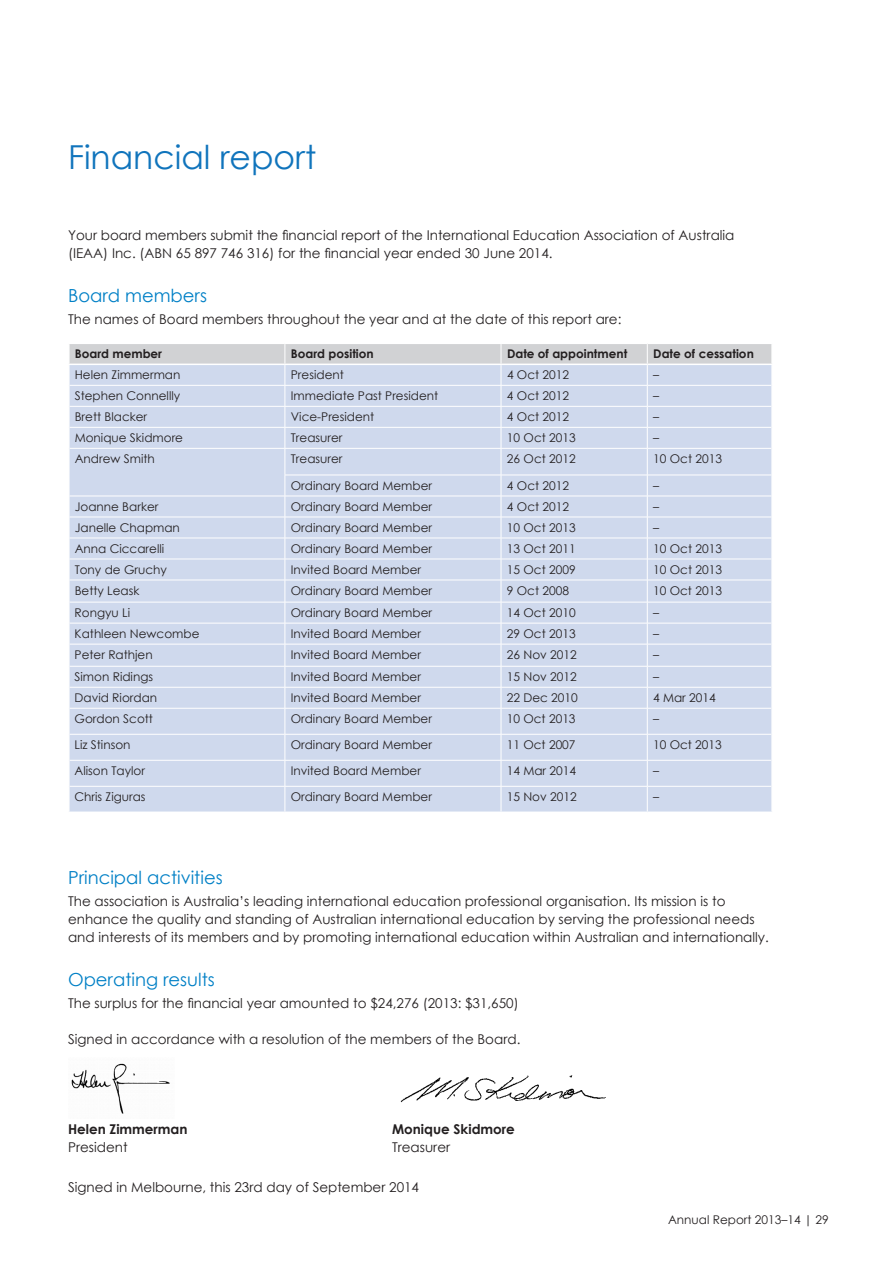
<style>
.page{position:relative;width:893px;height:1263px;background:#fff}
.page>*{position:absolute;margin:0;border:0;box-sizing:border-box;transform-origin:0 0}
.Main_heading{font:33px "Century Gothic";color:#1074bc}
.Heading_2_Blue{font:18px "Century Gothic";color:#0080c6}
.Body_text{font:13.5px/18px "Century Gothic";color:#231f20}
.Body_text-2{font:700 13.5px "Century Gothic";color:#231f20}
.t1{font:12px "Century Gothic";color:#231f20}
.t2{font:700 12px "Century Gothic";color:#231f20}
</style>
<div class="page">
<svg style="left:69px;top:344px;width:703px;height:467px;background:#d1daec"></svg>
<img style="left:71px;top:1063px;width:99px;height:51px">
<img style="left:400px;top:1076px;width:206px;height:27px">
<p class="Main_heading" style="left:68px;top:134px;width:250px">Financial report</p>
<p class="Body_text" style="left:68px;top:226px;width:668px">Your board members submit the financial report of the International Education Association of Australia (IEAA) Inc. (ABN 65 897 746 316) for the financial year ended 30 June 2014.</p>
<p class="Heading_2_Blue" style="left:68px;top:282px;width:140px">Board members</p>
<p class="Body_text" style="left:68px;top:310px;width:555px">The names of Board members throughout the year and at the date of this report are:</p>
<p class="t2" style="left:75px;top:345px;width:89px">Board member</p>
<p class="t2" style="left:291px;top:345px;width:84px">Board position</p>
<p class="t2" style="left:507px;top:345px;width:122px">Date of appointment</p>
<p class="t2" style="left:653px;top:345px;width:102px">Date of cessation</p>
<p class="t1" style="left:75px;top:367px;width:107px">Helen Zimmerman</p>
<p class="t1" style="left:291px;top:367px;width:54px">President</p>
<p class="t1" style="left:507px;top:367px;width:64px">4 Oct 2012</p>
<p class="t1" style="left:653px;top:367px;width:7px">–</p>
<p class="t1" style="left:75px;top:388px;width:107px">Stephen Connellly</p>
<p class="t1" style="left:291px;top:388px;width:149px">Immediate Past President</p>
<p class="t1" style="left:507px;top:388px;width:64px">4 Oct 2012</p>
<p class="t1" style="left:653px;top:388px;width:7px">–</p>
<p class="t1" style="left:75px;top:409px;width:74px">Brett Blacker</p>
<p class="t1" style="left:291px;top:409px;width:85px">Vice-President</p>
<p class="t1" style="left:507px;top:409px;width:64px">4 Oct 2012</p>
<p class="t1" style="left:653px;top:409px;width:7px">–</p>
<p class="t1" style="left:75px;top:430px;width:110px">Monique Skidmore</p>
<p class="t1" style="left:291px;top:430px;width:53px">Treasurer</p>
<p class="t1" style="left:507px;top:430px;width:70px">10 Oct 2013</p>
<p class="t1" style="left:653px;top:430px;width:7px">–</p>
<p class="t1" style="left:75px;top:451px;width:82px">Andrew Smith</p>
<p class="t1" style="left:291px;top:451px;width:53px">Treasurer</p>
<p class="t1" style="left:507px;top:451px;width:70px">26 Oct 2012</p>
<p class="t1" style="left:653px;top:451px;width:70px">10 Oct 2013</p>
<p class="t1" style="left:291px;top:477px;width:143px">Ordinary Board Member</p>
<p class="t1" style="left:507px;top:477px;width:64px">4 Oct 2012</p>
<p class="t1" style="left:653px;top:477px;width:7px">–</p>
<p class="t1" style="left:75px;top:498px;width:85px">Joanne Barker</p>
<p class="t1" style="left:291px;top:498px;width:143px">Ordinary Board Member</p>
<p class="t1" style="left:507px;top:498px;width:64px">4 Oct 2012</p>
<p class="t1" style="left:653px;top:498px;width:7px">–</p>
<p class="t1" style="left:75px;top:519px;width:107px">Janelle Chapman</p>
<p class="t1" style="left:291px;top:519px;width:143px">Ordinary Board Member</p>
<p class="t1" style="left:507px;top:519px;width:70px">10 Oct 2013</p>
<p class="t1" style="left:653px;top:519px;width:7px">–</p>
<p class="t1" style="left:75px;top:540px;width:91px">Anna Ciccarelli</p>
<p class="t1" style="left:291px;top:540px;width:143px">Ordinary Board Member</p>
<p class="t1" style="left:507px;top:540px;width:70px">13 Oct 2011</p>
<p class="t1" style="left:653px;top:540px;width:70px">10 Oct 2013</p>
<p class="t1" style="left:75px;top:561px;width:94px">Tony de Gruchy</p>
<p class="t1" style="left:291px;top:561px;width:132px">Invited Board Member</p>
<p class="t1" style="left:507px;top:561px;width:70px">15 Oct 2009</p>
<p class="t1" style="left:653px;top:561px;width:70px">10 Oct 2013</p>
<p class="t1" style="left:75px;top:582px;width:66px">Betty Leask</p>
<p class="t1" style="left:291px;top:582px;width:143px">Ordinary Board Member</p>
<p class="t1" style="left:507px;top:582px;width:64px">9 Oct 2008</p>
<p class="t1" style="left:653px;top:582px;width:70px">10 Oct 2013</p>
<p class="t1" style="left:75px;top:604px;width:57px">Rongyu Li</p>
<p class="t1" style="left:291px;top:604px;width:143px">Ordinary Board Member</p>
<p class="t1" style="left:507px;top:604px;width:70px">14 Oct 2010</p>
<p class="t1" style="left:653px;top:604px;width:7px">–</p>
<p class="t1" style="left:75px;top:625px;width:126px">Kathleen Newcombe</p>
<p class="t1" style="left:291px;top:625px;width:132px">Invited Board Member</p>
<p class="t1" style="left:507px;top:625px;width:70px">29 Oct 2013</p>
<p class="t1" style="left:653px;top:625px;width:7px">–</p>
<p class="t1" style="left:75px;top:646px;width:80px">Peter Rathjen</p>
<p class="t1" style="left:291px;top:646px;width:132px">Invited Board Member</p>
<p class="t1" style="left:507px;top:646px;width:71px">26 Nov 2012</p>
<p class="t1" style="left:653px;top:646px;width:7px">–</p>
<p class="t1" style="left:75px;top:668px;width:80px">Simon Ridings</p>
<p class="t1" style="left:291px;top:668px;width:132px">Invited Board Member</p>
<p class="t1" style="left:507px;top:668px;width:71px">15 Nov 2012</p>
<p class="t1" style="left:653px;top:668px;width:7px">–</p>
<p class="t1" style="left:75px;top:689px;width:84px">David Riordan</p>
<p class="t1" style="left:291px;top:689px;width:132px">Invited Board Member</p>
<p class="t1" style="left:507px;top:689px;width:73px">22 Dec 2010</p>
<p class="t1" style="left:653px;top:689px;width:64px">4 Mar 2014</p>
<p class="t1" style="left:75px;top:710px;width:80px">Gordon Scott</p>
<p class="t1" style="left:291px;top:710px;width:143px">Ordinary Board Member</p>
<p class="t1" style="left:507px;top:710px;width:70px">10 Oct 2013</p>
<p class="t1" style="left:653px;top:710px;width:7px">–</p>
<p class="t1" style="left:75px;top:736px;width:57px">Liz Stinson</p>
<p class="t1" style="left:291px;top:736px;width:143px">Ordinary Board Member</p>
<p class="t1" style="left:507px;top:736px;width:70px">11 Oct 2007</p>
<p class="t1" style="left:653px;top:736px;width:70px">10 Oct 2013</p>
<p class="t1" style="left:75px;top:762px;width:72px">Alison Taylor</p>
<p class="t1" style="left:291px;top:762px;width:132px">Invited Board Member</p>
<p class="t1" style="left:507px;top:762px;width:71px">14 Mar 2014</p>
<p class="t1" style="left:653px;top:762px;width:7px">–</p>
<p class="t1" style="left:75px;top:788px;width:73px">Chris Ziguras</p>
<p class="t1" style="left:291px;top:788px;width:143px">Ordinary Board Member</p>
<p class="t1" style="left:507px;top:788px;width:71px">15 Nov 2012</p>
<p class="t1" style="left:653px;top:788px;width:7px">–</p>
<p class="Heading_2_Blue" style="left:68px;top:865px;width:156px">Principal activities</p>
<p class="Body_text" style="left:68px;top:892px;width:702px">The association is Australia’s leading international education professional organisation. Its mission is to enhance the quality and standing of Australian international education by serving the professional needs and interests of its members and by promoting international education within Australian and internationally.</p>
<p class="Heading_2_Blue" style="left:68px;top:967px;width:148px">Operating results</p>
<p class="Body_text" style="left:68px;top:994px;width:452px">The surplus for the financial year amounted to $24,276 (2013: $31,650)</p>
<p class="Body_text" style="left:68px;top:1030px;width:454px">Signed in accordance with a resolution of the members of the Board.</p>
<p class="Body_text-2" style="left:68px;top:1119px;width:121px">Helen Zimmerman</p>
<p class="Body_text-2" style="left:392px;top:1119px;width:124px">Monique Skidmore</p>
<p class="Body_text" style="left:68px;top:1138px;width:61px">President</p>
<p class="Body_text" style="left:392px;top:1138px;width:60px">Treasurer</p>
<p class="Body_text" style="left:68px;top:1178px;width:353px">Signed in Melbourne, this 23rd day of September 2014</p>
<p class="t1" style="left:668px;top:1211px;width:162px">Annual Report 2013–14 | 29</p>
</div>
